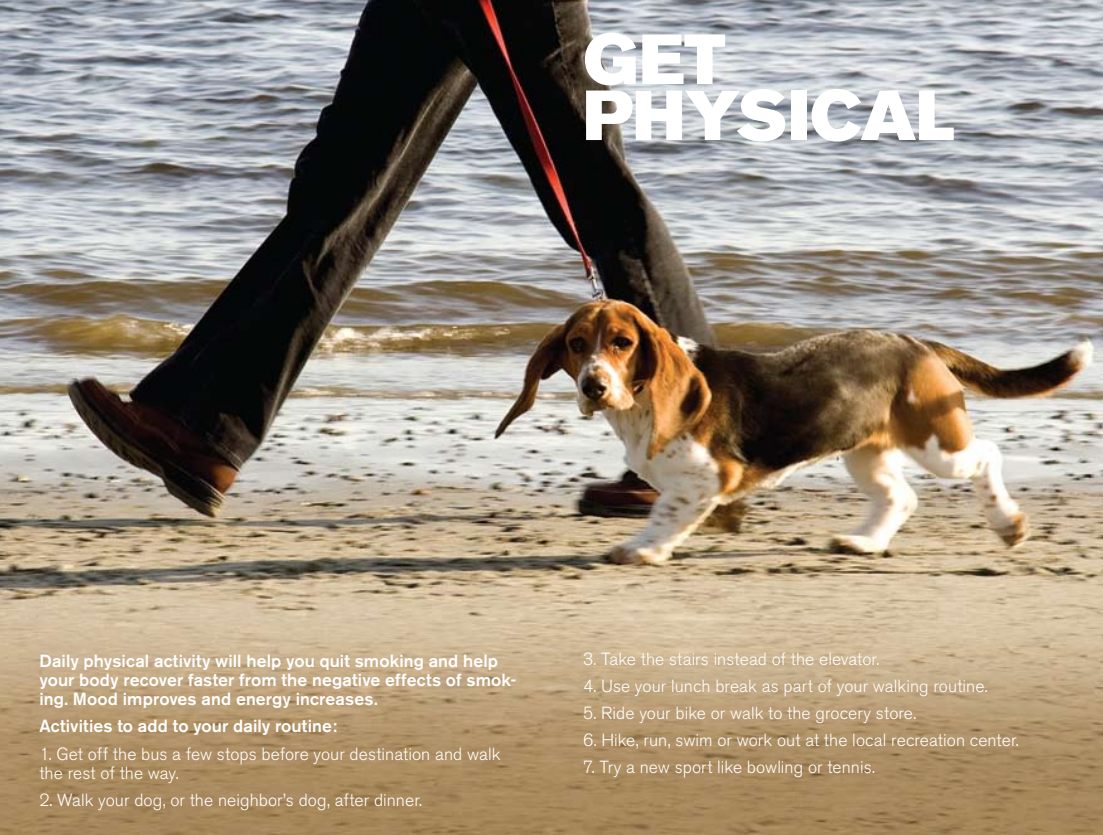
<style>
.page{position:relative;width:1103px;height:835px;background:#fff}
.page>*{position:absolute;margin:0;border:0;box-sizing:border-box;transform-origin:0 0}
.t1{font:70px/56px "Akzidenz Grotesk BE Super";color:#fff}
.t2{font:300 17.5px/19.2px "Akzidenz Grotesk BE";letter-spacing:.005em;color:#fff}
.t3{font:500 17.5px/19.2px "Akzidenz Grotesk BE";letter-spacing:.005em;color:#fff}
</style>
<div class="page">
<img style="left:0;top:0;width:1102px;height:835px">
<h1 class="t1" style="left:583px;top:32px;width:372px">GET<br>PHYSICAL</h1>
<p class="t3" style="left:39px;top:651px;width:478px">Daily physical activity will help you quit smoking and help your body recover faster from the negative effects of smok&shy;ing. Mood improves and energy increases.</p>
<p class="t3" style="left:39px;top:716px;width:299px">Activities to add to your daily routine:</p>
<p class="t2" style="left:39px;top:744px;width:462px">1. Get off the bus a few stops before your destination and walk the rest of the way.</p>
<p class="t2" style="left:39px;top:790px;width:384px">2. Walk your dog, or the neighbor’s dog, after dinner.</p>
<p class="t2" style="left:583px;top:649px;width:298px">3. Take the stairs instead of the elevator.</p>
<p class="t2" style="left:583px;top:676px;width:406px">4. Use your lunch break as part of your walking routine.</p>
<p class="t2" style="left:583px;top:703px;width:335px">5. Ride your bike or walk to the grocery store.</p>
<p class="t2" style="left:583px;top:731px;width:437px">6. Hike, run, swim or work out at the local recreation center.</p>
<p class="t2" style="left:583px;top:758px;width:293px">7. Try a new sport like bowling or tennis.</p>
</div>
